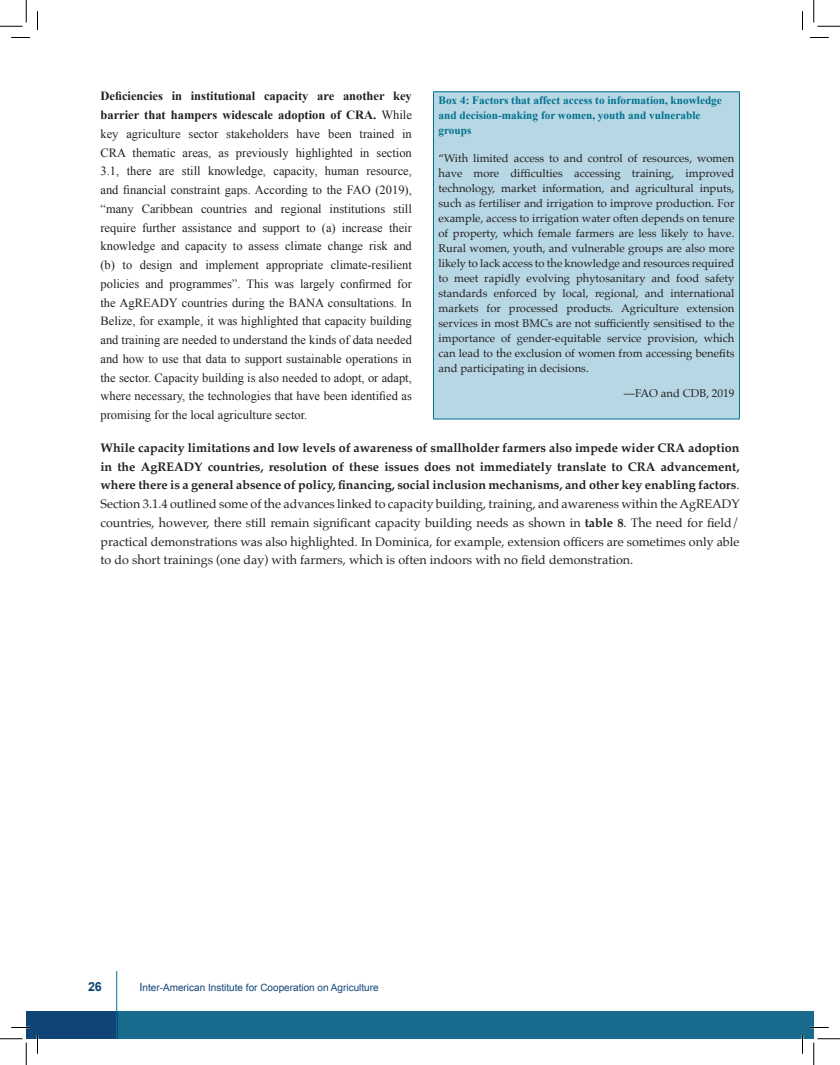
<style>
.page{position:relative;width:840px;height:1065px;background:#fff}
.page>*{position:absolute;margin:0;border:0;box-sizing:border-box;transform-origin:0 0}
.t1{font:12.5px/18.8px "Times New Roman";color:#231f20;text-align:justify}
.t2{font:12.5px/18.8px "Palatino";color:#231f20;text-align:justify}
.t3{font:700 12.5px "Arial";color:#104477}
.t4{font:11.25px/15px "Palatino";color:#231f20;text-align:justify}
.t5{font:700 11.25px/15px "Times New Roman";color:#00718e}
.t6{font:10px "Arial";color:#104477}
.s1{font-weight:700}
.s2{font-size:11.25px}
</style>
<div class="page">
<div style="left:118px;top:1011px;width:684px;height:28px;background:#186b8d"></div>
<div style="left:802px;top:1011px;width:12px;height:28px;background:#186b8d"></div>
<div style="left:26px;top:1011px;width:92px;height:28px;background:#104477"></div>
<hr style="left:116px;top:971px;width:1px;height:68px;background:#00718e">
<div style="left:433px;top:92px;width:306px;height:327px;background:#b7d7e4"></div>
<hr style="left:433px;top:92px;width:307px;height:1px;background:#00718e">
<hr style="left:433px;top:92px;width:1px;height:327px;background:#00718e">
<hr style="left:739px;top:92px;width:1px;height:327px;background:#00718e">
<hr style="left:433px;top:419px;width:307px;height:1px;background:#00718e">
<svg style="left:11px;top:37px;width:19px;height:1px"></svg>
<svg style="left:810px;top:37px;width:19px;height:1px"></svg>
<svg style="left:11px;top:1027px;width:19px;height:1px"></svg>
<svg style="left:810px;top:1027px;width:19px;height:1px"></svg>
<svg style="left:37px;top:11px;width:1px;height:19px"></svg>
<svg style="left:37px;top:1035px;width:1px;height:19px"></svg>
<svg style="left:802px;top:11px;width:1px;height:19px"></svg>
<svg style="left:802px;top:1035px;width:1px;height:19px"></svg>
<svg style="left:0;top:0;width:27px;height:27px"></svg>
<svg style="left:0;top:1039px;width:27px;height:26px"></svg>
<svg style="left:814px;top:0;width:26px;height:27px"></svg>
<svg style="left:814px;top:1039px;width:26px;height:26px"></svg>
<p class="t1" style="left:101px;top:87px;width:313px"><span class="s1">Deficiencies in institutional capacity are another key barrier that hampers widescale adoption of CRA.</span> While key agriculture sector stakeholders have been trained in CRA thematic areas, as previously highlighted in section 3.1, there are still knowledge, capacity, human resource, and financial constraint gaps. According to the FAO (2019), “many Caribbean countries and regional institutions still require further assistance and support to (a) increase their knowledge and capacity to assess climate change risk and (b) to design and implement appropriate climate-resilient policies and programmes”. This was largely confirmed for the AgREADY countries during the BANA consultations. In Belize, for example, it was highlighted that capacity building and training are needed to understand the kinds of data needed and how to use that data to support sustainable operations in the sector. Capacity building is also needed to adopt, or adapt, where necessary, the technologies that have been identified as promising for the local agriculture sector.</p>
<p class="t5" style="left:438px;top:93px;width:285px">Box 4: Factors that affect access to information, knowledge and decision-making for women, youth and vulnerable groups</p>
<p class="t4" style="left:438px;top:151px;width:297px">“With limited access to and control of resources, women have more difficulties accessing training, improved technology, market information, and agricultural inputs, such as fertiliser and irrigation to improve production. For example, access to irrigation water often depends on tenure of property, which female farmers are less likely to have.<br>Rural women, youth, and vulnerable groups are also more likely to lack access to the knowledge and resources required to meet rapidly evolving phytosanitary and food safety standards enforced by local, regional, and international markets for processed products. Agriculture extension services in most BMCs are not sufficiently sensitised to the importance of gender-equitable service provision, which can lead to the exclusion of women from accessing benefits and participating in decisions.</p>
<p class="t4" style="left:624px;top:385px;width:112px">—FAO and CDB, 2019</p>
<p class="t2" style="left:101px;top:438px;width:641px"><span class="s1">While capacity limitations and low levels of awareness of smallholder farmers also impede wider CRA adoption in the AgREADY countries, resolution of these issues does not immediately translate to CRA advancement, where there is a general absence of policy, financing, social inclusion mechanisms, and other key enabling factors</span>.<br>Section 3.1.4 outlined some of the advances linked to capacity building, training, and awareness within the AgREADY countries, however, there still remain significant capacity building needs as shown in <span class="s1">table 8</span>. The need for field/ practical demonstrations was also highlighted. In Dominica, for example, extension officers are sometimes only able to do short trainings (one day) with farmers, which is often indoors with no field demonstration.</p>
<p class="t3" style="left:88px;top:978px;width:15px">26</p>
<p class="t6" style="left:139px;top:980px;width:241px"><span class="s2">I</span>nter-American Institute for Cooperation on Agriculture</p>
</div>
